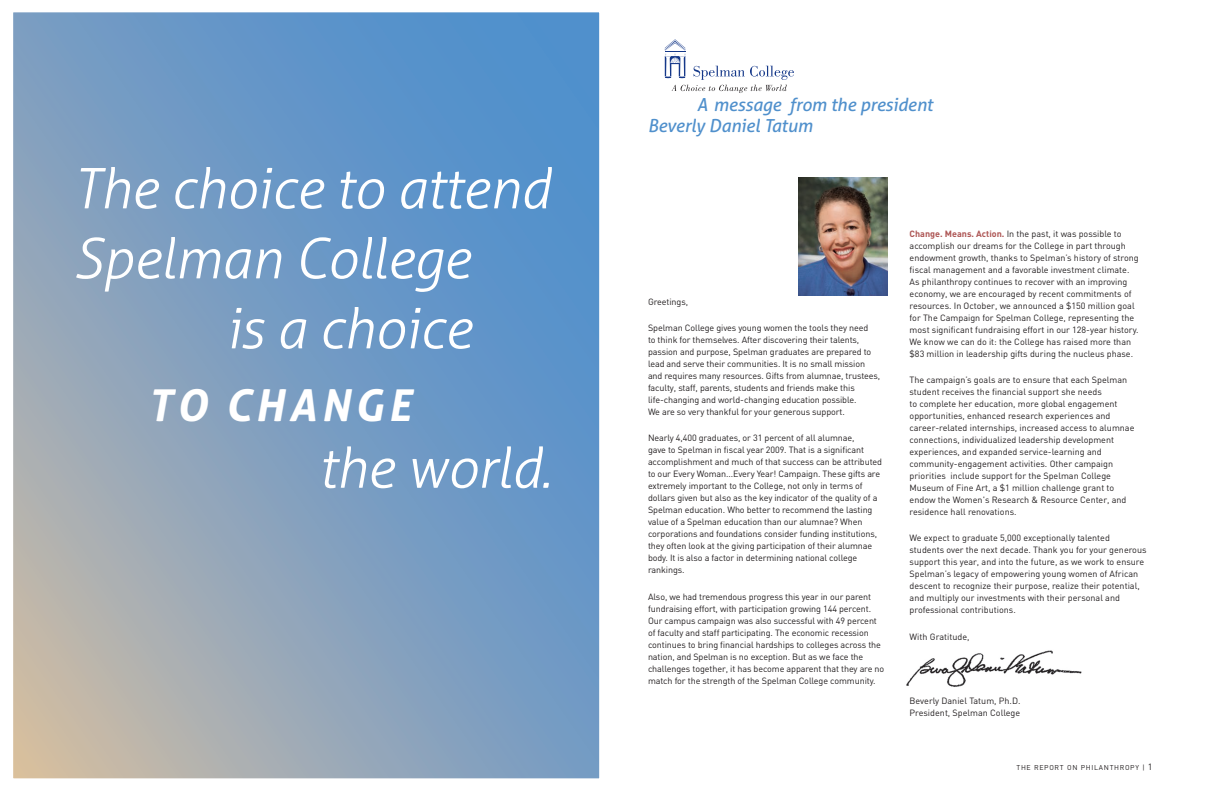
<style>
.page{position:relative;width:1224px;height:792px;background:#fff}
.page>*{position:absolute;margin:0;border:0;box-sizing:border-box;transform-origin:0 0}
.t1{font:italic 300 56px/70px "Aller";letter-spacing:-.01em;color:#fff}
.t2{font:italic 700 44px "Aller";letter-spacing:.1em;color:#fff}
.t3{font:italic 18px/21px "Aller";letter-spacing:-.01em;color:#5090cc}
.t4{font:9px/12px "DIN";letter-spacing:-.01em;color:#231f20}
.t5{font:7px "DIN";letter-spacing:.1em;color:#231f20}
.s1{font-weight:700;color:#ad5554}
.s2{font-size:9px}
</style>
<div class="page">
<svg style="left:13px;top:12px;width:587px;height:767px;background:#7d9fc0"></svg>
<img style="left:798px;top:177px;width:90px;height:118px">
<img style="left:906px;top:650px;width:176px;height:37px">
<svg style="left:665px;top:39px;width:129px;height:54px"></svg>
<h1 class="t1" style="left:73px;top:153px;width:478px">The choice to attend<br>Spelman College</h1>
<h1 class="t1" style="left:226px;top:293px;width:247px">is a choice</h1>
<h2 class="t2" style="left:148px;top:378px;width:265px">TO CHANGE</h2>
<h1 class="t1" style="left:318px;top:433px;width:235px">the world.</h1>
<h3 class="t3" style="left:648px;top:94px;width:287px;text-indent:49px">A message from the president<br>Beverly Daniel Tatum</h3>
<p class="t4" style="left:648px;top:296px;width:42px">Greetings,</p>
<p class="t4" style="left:648px;top:322px;width:234px">Spelman College gives young women the tools they need<br>to think for themselves. After discovering their talents, passion and purpose, Spelman graduates are prepared to lead and serve their communities. It is no small mission and requires many resources. Gifts from alumnae, trustees, faculty, staff, parents, students and friends make this life-changing and world-changing education possible.<br>We are so very thankful for your generous support.</p>
<p class="t4" style="left:648px;top:432px;width:236px">N early 4,400 graduates, or 31 percent of all alumnae,<br>gave to Spelman in fiscal year 2009. That is a significant accomplishment and much of that success can be attributed to our Every Woman...Every Year! Campaign. These gifts are extremely important to the College, not only in terms of dollars given but also as the key indicator of the quality of a Spelman education. Who better to recommend the lasting value of a Spelman education than our alumnae? When corporations and foundations consider funding institutions, they often look at the giving participation of their alumnae body. It is also a factor in determining national college rankings.</p>
<p class="t4" style="left:648px;top:591px;width:238px">Also, we had tremendous progress this year in our parent fundraising effort, with participation growing 144 percent.<br>Our campus campaign was also successful with 49 percent of faculty and staff participating. The economic recession continues to bring financial hardships to colleges across the nation, and Spelman is no exception. But as we face the challenges together, it has become apparent that they are no match for the strength of the Spelman College community.</p>
<p class="t4" style="left:910px;top:227px;width:231px"><span class="s1">Change. Means. Action.</span> I n the past, it was possible to accomplish our dreams for the College in part through endowment growth, thanks to Spelman’s history of strong fiscal management and a favorable investment climate.<br>As philanthropy continues to recover with an improving economy, we are encouraged by recent commitments of resources. I n October, we announced a $150 million goal for The Campaign for Spelman College, representing the most significant fundraising effort in our 128-year history.<br>We know we can do it: the College has raised more than $83 million in leadership gifts during the nucleus phase.</p>
<p class="t4" style="left:910px;top:374px;width:226px">The campaign’s goals are to ensure that each Spelman student receives the financial support she needs<br>to complete her education, more global engagement opportunities, enhanced research experiences and career-related internships, increased access to alumnae connections, individualized leadership development experiences, and expanded service-learning and community-engagement activities. Other campaign priorities include support for the Spelman College Museum of Fine Art, a $1 million challenge grant to endow the Women's Research &amp; Resource Center, and residence hall renovations.</p>
<p class="t4" style="left:910px;top:532px;width:238px">We expect to graduate 5,000 exceptionally talented students over the next decade. Thank you for your generous support this year, and into the future, as we work to ensure Spelman’s legacy of empowering young women of African descent to recognize their purpose, realize their potential, and multiply our investments with their personal and professional contributions.</p>
<p class="t4" style="left:910px;top:631px;width:61px">With Gratitude,</p>
<p class="t4" style="left:910px;top:695px;width:112px">Beverly Daniel Tatum, Ph.D.<br>President, Spelman College</p>
<p class="t5" style="left:1016px;top:763px;width:41px">The Report</p>
<p class="t5" style="left:1067px;top:763px;width:87px">on Philanthropy | <span class="s2">1</span></p>
</div>
